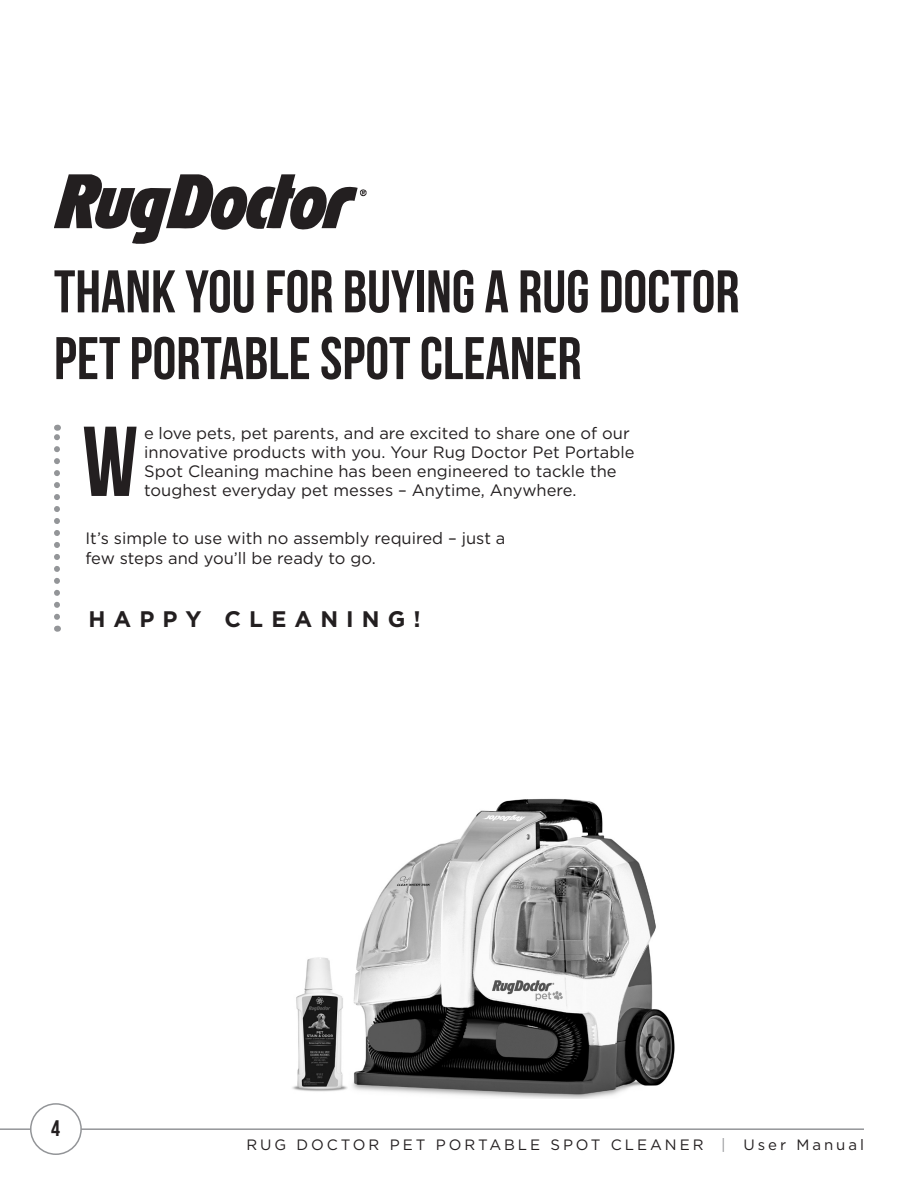
<style>
.page{position:relative;width:918px;height:1188px;background:#fff}
.page>*{position:absolute;margin:0;border:0;box-sizing:border-box;transform-origin:0 0}
.t1{font:700 99px "Bebas Neue";color:#231f20}
.t2{font:700 60px "Bebas Neue";color:#231f20}
.t3{font:700 22.5px "Gotham";letter-spacing:.36em;color:#231f20}
.t4{font:700 22.5px "Bebas Neue";color:#231f20}
.t5{font:16.5px/19.2px "Gotham";color:#231f20}
.t6{font:15px "Gotham";letter-spacing:.195em;color:#231f20}
.s1{color:#939598}
</style>
<div class="page">
<hr style="left:0;top:1128px;width:864px;height:2px;background:#939598">
<div style="left:31px;top:1104px;width:50px;height:50px;background:#fff;border-radius:50%"></div>
<div style="left:30px;top:1103px;width:52px;height:52px;border:2px solid #939598;border-radius:50%"></div>
<img style="left:292px;top:957px;width:56px;height:135px">
<img style="left:352px;top:798px;width:323px;height:300px">
<svg style="left:54px;top:425px;width:6px;height:192px"></svg>
<svg style="left:54px;top:174px;width:313px;height:70px"></svg>
<p class="t2" style="left:54px;top:259px;width:687px">THANK YOU FOR BUYING A RUG DOCTOR</p>
<p class="t2" style="left:54px;top:325px;width:529px">PET PORTABLE SPOT CLEANER</p>
<p class="t1" style="left:82px;top:407px;width:57px">W</p>
<p class="t5" style="left:144px;top:423px;width:492px">e love pets, pet parents, and are excited to share one of our innovative products with you. Your Rug Doctor Pet Portable<br>Spot Cleaning machine has been engineered to tackle the</p>
<p class="t5" style="left:144px;top:480px;width:434px">toughest everyday pet messes – Anytime, Anywhere.</p>
<p class="t5" style="left:85px;top:528px;width:422px">It’s simple to use with no assembly required – just a</p>
<p class="t5" style="left:85px;top:548px;width:292px">few steps and you’ll be ready to go.</p>
<p class="t3" style="left:88px;top:606px;width:334px">HAPPY CLEANING!</p>
<h3 class="t4" style="left:51px;top:1116px;width:10px">4</h3>
<p class="t6" style="left:246px;top:1137px;width:619px">RUG DOCTOR PET PORTABLE SPOT CLEANER <span class="s1">|</span> User Manual</p>
</div>
